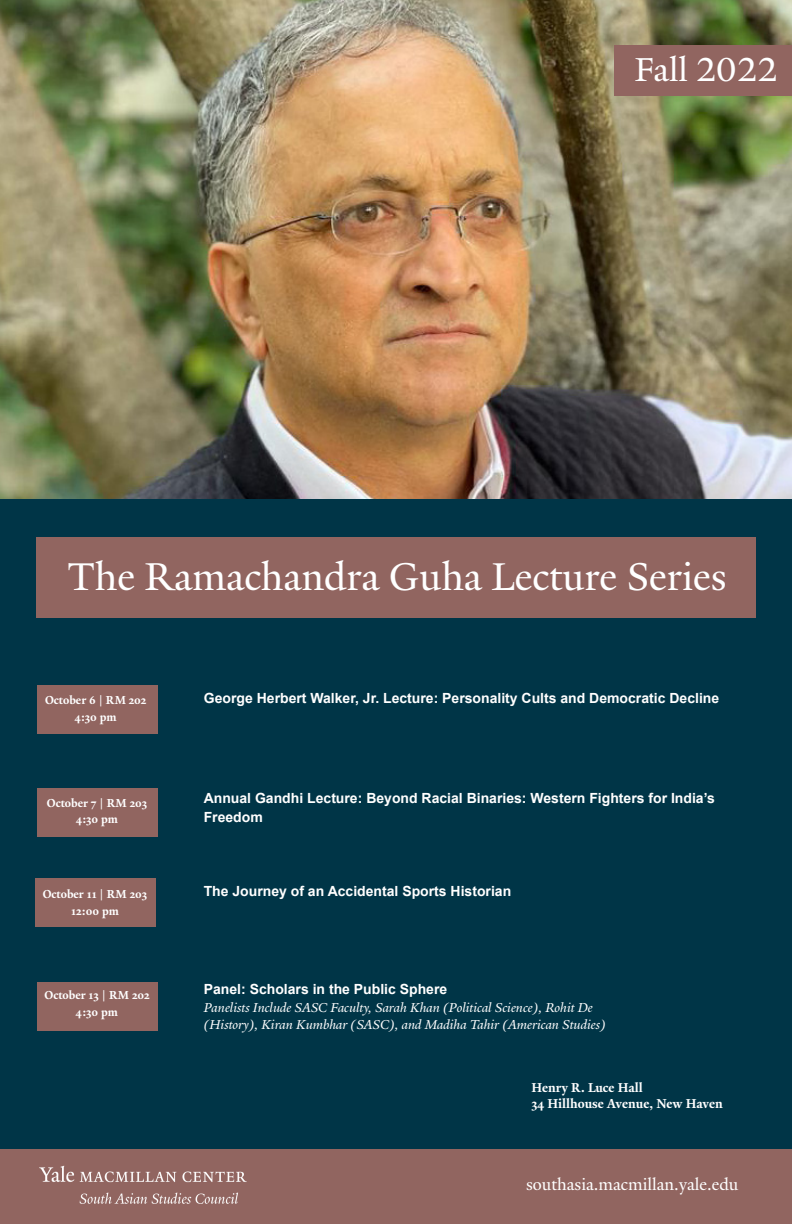
<style>
.page{position:relative;width:792px;height:1224px;background:#fff}
.page>*{position:absolute;margin:0;border:0;box-sizing:border-box;transform-origin:0 0}
.t1{font:42px "Yale New";color:#fff}
.t2{font:36px "Yale New";color:#fff}
.t3{font:18px "Yale New";color:#fff}
.t4{font:700 14px "Arial";color:#fff}
.t5{font:italic 14px/17.8px "Yale New";color:#fff}
.t6{font:700 14px/16.8px "Yale New";color:#fff}
.t7{font:700 12.6px "Yale New";color:#fff}
.s1{font-family:"Arial";font-weight:700;font-style:normal}
</style>
<div class="page">
<div style="left:0;top:1140px;width:792px;height:84px;background:#916560"></div>
<div style="left:0;top:484px;width:792px;height:665px;background:#003547"></div>
<div style="left:36px;top:537px;width:720px;height:80px;background:#916560"></div>
<img style="left:0;top:0;width:792px;height:499px">
<img style="left:39px;top:1166px;width:208px;height:38px">
<div style="left:614px;top:45px;width:178px;height:50px;background:#916560"></div>
<div style="left:37px;top:685px;width:120px;height:49px;background:#916560"></div>
<div style="left:37px;top:788px;width:120px;height:49px;background:#916560"></div>
<div style="left:36px;top:878px;width:120px;height:49px;background:#916560"></div>
<div style="left:37px;top:982px;width:120px;height:49px;background:#916560"></div>
<p class="t2" style="left:635px;top:48px;width:144px">Fall 2022</p>
<p class="t1" style="left:67px;top:552px;width:661px">The Ramachandra Guha Lecture Series</p>
<p class="t7" style="left:45px;top:693px;width:103px">October 6 | RM 202</p>
<p class="t7" style="left:75px;top:709px;width:44px">4:30 pm</p>
<p class="t4" style="left:204px;top:688px;width:517px">George Herbert Walker, Jr. Lecture: Personality Cults and Democratic Decline</p>
<p class="t7" style="left:47px;top:795px;width:102px">October 7 | RM 203</p>
<p class="t7" style="left:76px;top:812px;width:44px">4:30 pm</p>
<p class="t4" style="left:204px;top:788px;width:513px">Annual Gandhi Lecture: Beyond Racial Binaries: Western Fighters for India’s</p>
<p class="t4" style="left:204px;top:808px;width:61px">Freedom</p>
<p class="t7" style="left:43px;top:886px;width:106px">October 11 | RM 203</p>
<p class="t7" style="left:71px;top:903px;width:49px">12:00 pm</p>
<p class="t4" style="left:204px;top:881px;width:309px">The Journey of an Accidental Sports Historian</p>
<p class="t7" style="left:45px;top:988px;width:106px">October 13 | RM 202</p>
<p class="t7" style="left:76px;top:1004px;width:44px">4:30 pm</p>
<p class="t5" style="left:204px;top:980px;width:404px"><span class="s1">Panel: Scholars in the Public Sphere<br></span>Panelists Include SASC Faculty, Sarah Khan (Political Science), Rohit De (History), Kiran Kumbhar (SASC), and Madiha Tahir (American Studies)</p>
<p class="t6" style="left:531px;top:1079px;width:193px">Henry R. Luce Hall<br>34 Hillhouse Avenue, New Haven</p>
<p class="t3" style="left:526px;top:1174px;width:214px">southasia.macmillan.yale.edu</p>
</div>
